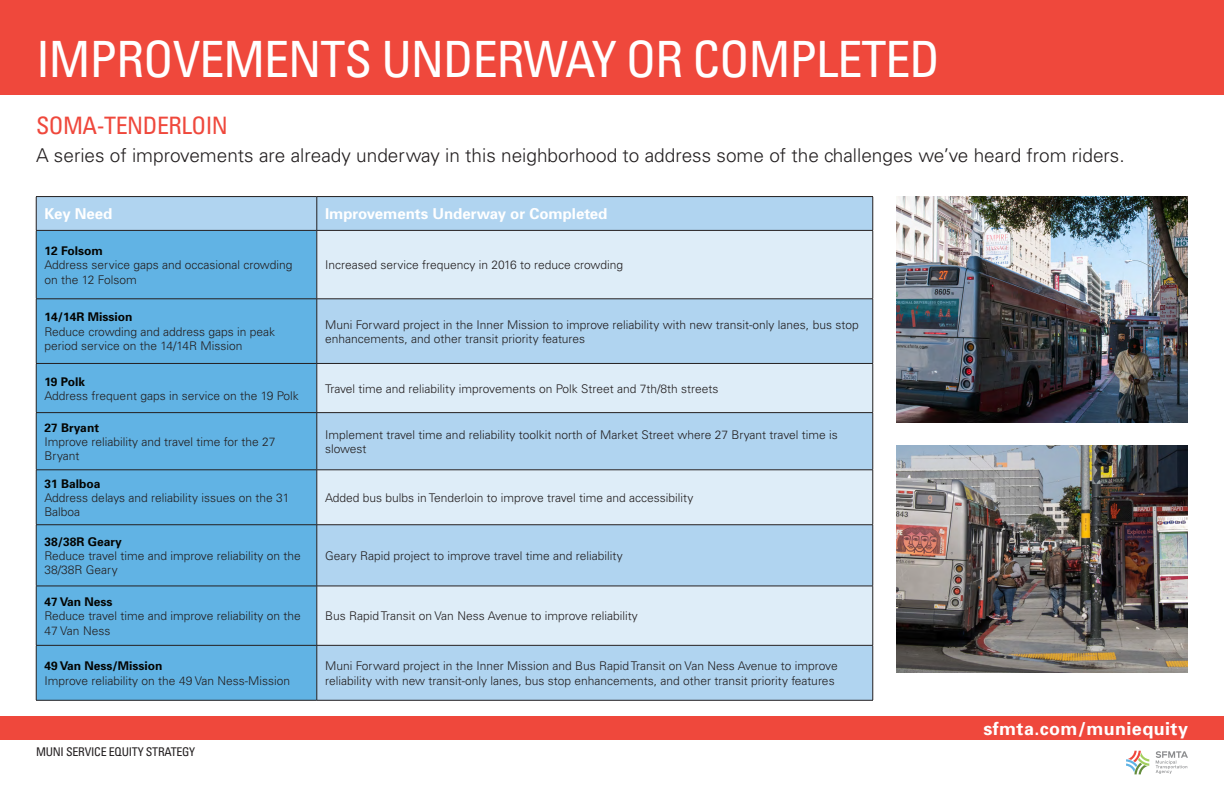
<style>
.page{position:relative;width:1224px;height:792px;background:#fff}
.page>*{position:absolute;margin:0;border:0;box-sizing:border-box;transform-origin:0 0}
.t1{font:condensed 50px "Univers";letter-spacing:-.02em;color:#fff}
.t2{font:condensed 24px "Univers";letter-spacing:-.02em;color:#ef483c}
.t3{font:300 19px "Univers";color:#231f20}
.t4{font:700 17.9px "Univers";letter-spacing:.025em;color:#fff}
.t5{font:700 15px "Univers";color:#fff}
.t6{font:300 12px/14.4px "Univers";color:#231f20}
.t7{font:700 12px "Univers";color:#040503}
.t8{font:condensed 12px "Univers";letter-spacing:-.02em;color:#231f20}
</style>
<div class="page">
<svg style="left:1156px;top:751px;width:32px;height:23px"></svg>
<svg style="left:1126px;top:751px;width:23px;height:23px"></svg>
<div style="left:37px;top:197px;width:836px;height:503px;background:#b0d4f0"></div>
<div style="left:37px;top:231px;width:280px;height:469px;background:#61b3e4"></div>
<svg style="left:318px;top:231px;width:555px;height:414px;background:#c8e0f2"></svg>
<hr style="left:36px;top:196px;width:281px;height:1px;background:#231f20">
<hr style="left:36px;top:197px;width:1px;height:33px;background:#231f20">
<hr style="left:317px;top:196px;width:556px;height:1px;background:#231f20">
<hr style="left:317px;top:197px;width:1px;height:33px;background:#231f20">
<hr style="left:873px;top:197px;width:1px;height:33px;background:#231f20">
<hr style="left:36px;top:230px;width:281px;height:1px;background:#231f20">
<hr style="left:36px;top:231px;width:1px;height:68px;background:#231f20">
<hr style="left:317px;top:230px;width:556px;height:1px;background:#231f20">
<hr style="left:317px;top:231px;width:1px;height:68px;background:#231f20">
<hr style="left:873px;top:231px;width:1px;height:68px;background:#231f20">
<hr style="left:36px;top:299px;width:281px;height:1px;background:#231f20">
<hr style="left:36px;top:299px;width:1px;height:64px;background:#231f20">
<hr style="left:317px;top:299px;width:556px;height:1px;background:#231f20">
<hr style="left:317px;top:299px;width:1px;height:64px;background:#231f20">
<hr style="left:873px;top:299px;width:1px;height:64px;background:#231f20">
<hr style="left:36px;top:363px;width:281px;height:1px;background:#231f20">
<hr style="left:36px;top:364px;width:1px;height:48px;background:#231f20">
<hr style="left:317px;top:363px;width:556px;height:1px;background:#231f20">
<hr style="left:317px;top:364px;width:1px;height:48px;background:#231f20">
<hr style="left:873px;top:364px;width:1px;height:48px;background:#231f20">
<hr style="left:36px;top:412px;width:281px;height:1px;background:#231f20">
<hr style="left:36px;top:413px;width:1px;height:57px;background:#231f20">
<hr style="left:317px;top:412px;width:556px;height:1px;background:#231f20">
<hr style="left:317px;top:413px;width:1px;height:57px;background:#231f20">
<hr style="left:873px;top:413px;width:1px;height:57px;background:#231f20">
<hr style="left:36px;top:470px;width:281px;height:1px;background:#231f20">
<hr style="left:36px;top:470px;width:1px;height:55px;background:#231f20">
<hr style="left:317px;top:470px;width:556px;height:1px;background:#231f20">
<hr style="left:317px;top:470px;width:1px;height:55px;background:#231f20">
<hr style="left:873px;top:470px;width:1px;height:55px;background:#231f20">
<hr style="left:36px;top:525px;width:281px;height:1px;background:#231f20">
<hr style="left:36px;top:525px;width:1px;height:61px;background:#231f20">
<hr style="left:317px;top:525px;width:556px;height:1px;background:#231f20">
<hr style="left:317px;top:525px;width:1px;height:61px;background:#231f20">
<hr style="left:873px;top:525px;width:1px;height:61px;background:#231f20">
<hr style="left:36px;top:586px;width:281px;height:1px;background:#231f20">
<hr style="left:36px;top:586px;width:1px;height:59px;background:#231f20">
<hr style="left:317px;top:586px;width:556px;height:1px;background:#231f20">
<hr style="left:317px;top:586px;width:1px;height:59px;background:#231f20">
<hr style="left:873px;top:586px;width:1px;height:59px;background:#231f20">
<hr style="left:36px;top:645px;width:281px;height:1px;background:#231f20">
<hr style="left:36px;top:646px;width:1px;height:54px;background:#231f20">
<hr style="left:317px;top:645px;width:556px;height:1px;background:#231f20">
<hr style="left:317px;top:646px;width:1px;height:54px;background:#231f20">
<hr style="left:873px;top:646px;width:1px;height:54px;background:#231f20">
<hr style="left:36px;top:700px;width:281px;height:1px;background:#231f20">
<hr style="left:317px;top:700px;width:556px;height:1px;background:#231f20">
<div style="left:0;top:716px;width:1224px;height:24px;background:#ef483c"></div>
<img style="left:896px;top:196px;width:292px;height:226px">
<img style="left:896px;top:445px;width:292px;height:227px">
<div style="left:0;top:0;width:1224px;height:95px;background:#ef483c"></div>
<p class="t1" style="left:36px;top:27px;width:905px">IMPROVEMENTS UNDERWAY OR COMPLETED</p>
<p class="t2" style="left:36px;top:110px;width:193px">SOMA-TENDERLOIN</p>
<p class="t3" style="left:36px;top:144px;width:1090px">A series of improvements are already underway in this neighborhood to address some of the challenges we’ve heard from riders.</p>
<p class="t5" style="left:45px;top:205px;width:69px">Key Need</p>
<p class="t5" style="left:325px;top:205px;width:284px">Improvements Underway or Completed</p>
<p class="t7" style="left:45px;top:244px;width:60px">12 Folsom</p>
<p class="t6" style="left:45px;top:258px;width:249px">Address service gaps and occasional crowding on the 12 Folsom</p>
<p class="t6" style="left:325px;top:258px;width:299px">Increased service frequency in 2016 to reduce crowding</p>
<p class="t7" style="left:45px;top:310px;width:90px">14/14R Mission</p>
<p class="t6" style="left:45px;top:324px;width:232px">Reduce crowding and address gaps in peak period service on the 14/14R Mission</p>
<p class="t6" style="left:325px;top:317px;width:535px">Muni Forward project in the Inner Mission to improve reliability with new transit-only lanes, bus stop enhancements, and other transit priority features</p>
<p class="t7" style="left:45px;top:374px;width:42px">19 Polk</p>
<p class="t6" style="left:45px;top:389px;width:256px">Address frequent gaps in service on the 19 Polk</p>
<p class="t6" style="left:325px;top:381px;width:395px">Travel time and reliability improvements on Polk Street and 7th/8th streets</p>
<p class="t7" style="left:45px;top:420px;width:56px">27 Bryant</p>
<p class="t6" style="left:45px;top:435px;width:233px">Improve reliability and travel time for the 27<br>Bryant</p>
<p class="t6" style="left:325px;top:427px;width:514px">Implement travel time and reliability toolkit north of Market Street where 27 Bryant travel time is slowest</p>
<p class="t7" style="left:45px;top:476px;width:58px">31 Balboa</p>
<p class="t6" style="left:45px;top:491px;width:246px">Address delays and reliability issues on the 31<br>Balboa</p>
<p class="t6" style="left:325px;top:491px;width:370px">Added bus bulbs in Tenderloin to improve travel time and accessibility</p>
<p class="t7" style="left:45px;top:534px;width:79px">38/38R Geary</p>
<p class="t6" style="left:45px;top:549px;width:258px">Reduce travel time and improve reliability on the<br>38/38R Geary</p>
<p class="t6" style="left:325px;top:549px;width:299px">Geary Rapid project to improve travel time and reliability</p>
<p class="t7" style="left:45px;top:594px;width:70px">47 Van Ness</p>
<p class="t6" style="left:45px;top:609px;width:258px">Reduce travel time and improve reliability on the<br>47 Van Ness</p>
<p class="t6" style="left:325px;top:609px;width:314px">Bus Rapid Transit on Van Ness Avenue to improve reliability</p>
<p class="t7" style="left:45px;top:659px;width:120px">49 Van Ness/Mission</p>
<p class="t6" style="left:45px;top:673px;width:247px">Improve reliability on the 49 Van Ness-Mission</p>
<p class="t6" style="left:325px;top:659px;width:514px">Muni Forward project in the Inner Mission and Bus Rapid Transit on Van Ness Avenue to improve reliability with new transit-only lanes, bus stop enhancements, and other transit priority features</p>
<p class="t8" style="left:36px;top:744px;width:161px">MUNI SERVICE EQUITY STRATEGY</p>
<p class="t4" style="left:983px;top:718px;width:206px">sfmta.com/muniequity</p>
</div>
